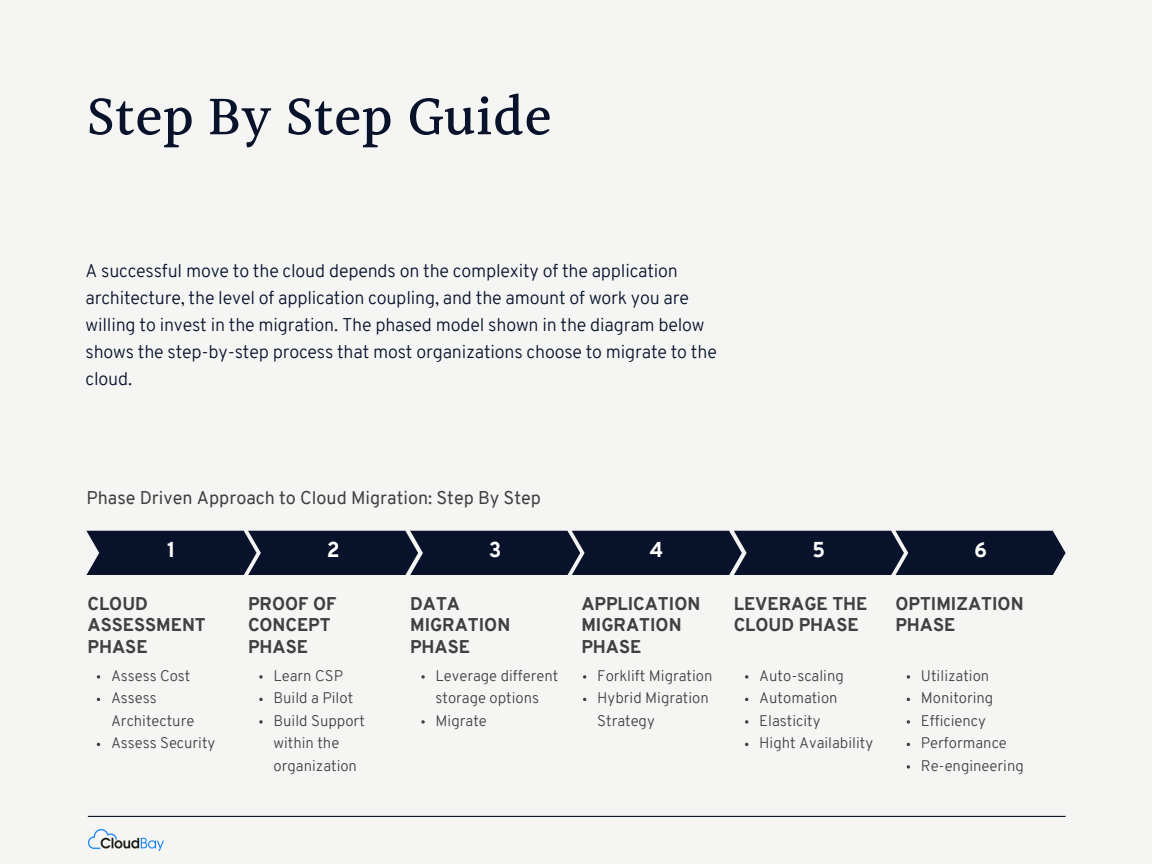
<style>
.page{position:relative;width:1152px;height:864px;background:#f5f6f4}
.page>*{position:absolute;margin:0;border:0;box-sizing:border-box;transform-origin:0 0}
.t1{font:500 57px "Halant";color:#08122b}
.t2{font:800 21px "Overpass";color:#fff}
.t3{font:300 18px/27px "Overpass";letter-spacing:-.01em;color:#08122b}
.t4{font:800 18px/21.3px "Overpass";color:#404040}
.t5{font:18px "Overpass";color:#404040}
.t6{font:300 15px/22.5px "Overpass";color:#404040}
</style>
<div class="page">
<div style="left:86px;top:531px;width:980px;height:44px;background:#08122b"></div>
<svg style="left:97px;top:675px;width:3px;height:4px"></svg>
<svg style="left:421px;top:675px;width:4px;height:4px"></svg>
<svg style="left:421px;top:720px;width:4px;height:4px"></svg>
<svg style="left:745px;top:675px;width:3px;height:4px"></svg>
<svg style="left:745px;top:720px;width:3px;height:4px"></svg>
<svg style="left:259px;top:675px;width:4px;height:4px"></svg>
<svg style="left:259px;top:698px;width:4px;height:3px"></svg>
<svg style="left:259px;top:720px;width:4px;height:4px"></svg>
<svg style="left:583px;top:675px;width:3px;height:4px"></svg>
<svg style="left:907px;top:675px;width:3px;height:4px"></svg>
<svg style="left:907px;top:720px;width:3px;height:4px"></svg>
<svg style="left:907px;top:765px;width:3px;height:4px"></svg>
<img style="left:87px;top:829px;width:77px;height:22px">
<hr style="left:88px;top:816px;width:978px;height:1px;background:#08122b">
<p class="t1" style="left:86px;top:75px;width:467px">Step By Step Guide</p>
<p class="t3" style="left:86px;top:259px;width:633px">A successful move to the cloud depends on the complexity of the application architecture, the level of application coupling, and the amount of work you are willing to invest in the migration. The phased model shown in the diagram below shows the step-by-step process that most organizations choose to migrate to the cloud.</p>
<p class="t5" style="left:86px;top:490px;width:456px">Phase Driven Approach to Cloud Migration: Step By Step</p>
<p class="t2" style="left:167px;top:542px;width:10px">1</p>
<p class="t2" style="left:327px;top:542px;width:14px">2</p>
<p class="t2" style="left:489px;top:542px;width:14px">3</p>
<p class="t2" style="left:650px;top:542px;width:15px">4</p>
<p class="t2" style="left:813px;top:542px;width:14px">5</p>
<p class="t2" style="left:974px;top:542px;width:14px">6</p>
<p class="t4" style="left:88px;top:595px;width:120px">CLOUD<br>ASSESSMENT<br>PHASE</p>
<p class="t4" style="left:410px;top:595px;width:102px">DATA<br>MIGRATION<br>PHASE</p>
<p class="t4" style="left:734px;top:595px;width:135px">LEVERAGE THE<br>CLOUD PHASE</p>
<p class="t4" style="left:248px;top:595px;width:90px">PROOF OF<br>CONCEPT<br>PHASE</p>
<p class="t4" style="left:581px;top:595px;width:120px">APPLICATION<br>MIGRATION</p>
<p class="t4" style="left:581px;top:638px;width:61px">PHASE</p>
<p class="t6" style="left:111px;top:666px;width:81px">Assess Cost</p>
<p class="t6" style="left:111px;top:688px;width:85px">Assess<br>Architecture</p>
<p class="t6" style="left:111px;top:733px;width:106px">Assess Security</p>
<p class="t6" style="left:274px;top:666px;width:71px">Learn CSP</p>
<p class="t6" style="left:274px;top:688px;width:81px">Build a Pilot</p>
<p class="t6" style="left:274px;top:711px;width:93px">Build Support within the organization</p>
<p class="t6" style="left:436px;top:666px;width:124px">Leverage different storage options</p>
<p class="t6" style="left:436px;top:711px;width:53px">Migrate</p>
<p class="t6" style="left:597px;top:666px;width:117px">Forklift Migration</p>
<p class="t6" style="left:597px;top:688px;width:113px">Hybrid Migration<br>Strategy</p>
<p class="t6" style="left:759px;top:666px;width:86px">Auto-scaling</p>
<p class="t6" style="left:759px;top:688px;width:80px">Automation</p>
<p class="t6" style="left:759px;top:711px;width:63px">Elasticity</p>
<p class="t6" style="left:759px;top:733px;width:115px">Hight Availability</p>
<p class="t4" style="left:895px;top:595px;width:130px">OPTIMIZATION</p>
<p class="t4" style="left:895px;top:616px;width:61px">PHASE</p>
<p class="t6" style="left:921px;top:666px;width:70px">Utilization</p>
<p class="t6" style="left:921px;top:688px;width:74px">Monitoring</p>
<p class="t6" style="left:921px;top:711px;width:66px">Efficiency</p>
<p class="t6" style="left:921px;top:733px;width:87px">Performance</p>
<p class="t6" style="left:921px;top:756px;width:104px">Re-engineering</p>
</div>
